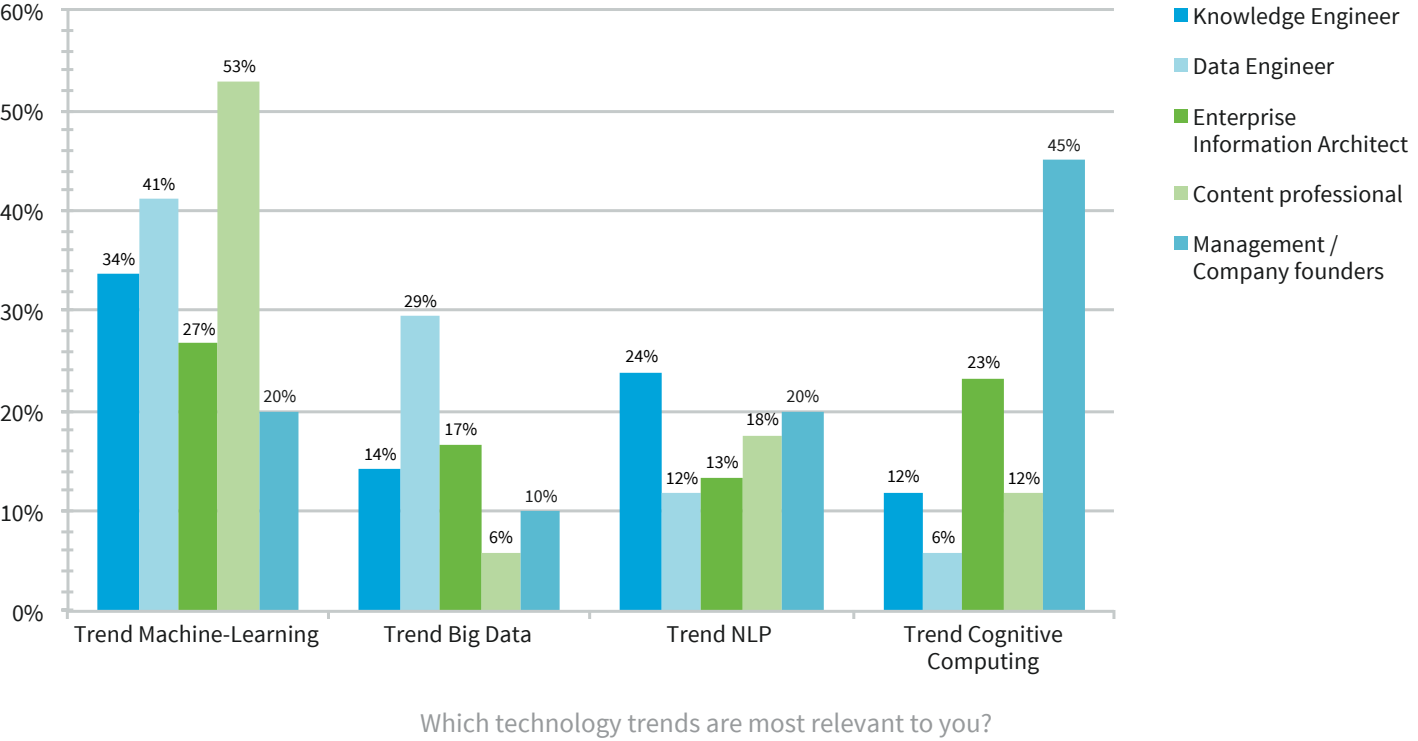
<style>
.page{position:relative;width:1418px;height:741px;background:#fff}
.page>*{position:absolute;margin:0;border:0;box-sizing:border-box;transform-origin:0 0}
.t1{font:27px "Source Sans Pro";color:#979a9c}
.t2{font:24px/50.4px "Source Sans Pro";color:#191b1b}
.t3{font:18px "Source Sans Pro";color:#000}
.t4{font:18px "Source Sans Pro";color:#191b1b}
</style>
<div class="page">
<hr style="left:67px;top:509px;width:1046px;height:3px;background:#c5caca">
<hr style="left:67px;top:410px;width:1046px;height:3px;background:#c5caca">
<hr style="left:67px;top:308px;width:1046px;height:3px;background:#c5caca">
<hr style="left:67px;top:209px;width:1046px;height:3px;background:#c5caca">
<hr style="left:67px;top:110px;width:1046px;height:3px;background:#c5caca">
<hr style="left:67px;top:8px;width:1046px;height:3px;background:#c5caca">
<svg style="left:97px;top:274px;width:42px;height:335px;background:#06a6db"></svg>
<svg style="left:139px;top:199px;width:78px;height:410px;fill:#9ed7e5"></svg>
<div style="left:178px;top:343px;width:39px;height:266px;background:#6cb743"></div>
<div style="left:217px;top:82px;width:43px;height:527px;background:#b7d8a0"></div>
<svg style="left:259px;top:160px;width:825px;height:449px"></svg>
<hr style="left:66px;top:10px;width:3px;height:601px;background:#c5caca">
<svg style="left:61px;top:590px;width:12px;height:3px"></svg>
<svg style="left:61px;top:569px;width:12px;height:3px"></svg>
<svg style="left:61px;top:548px;width:12px;height:3px"></svg>
<svg style="left:61px;top:530px;width:12px;height:3px"></svg>
<svg style="left:61px;top:488px;width:12px;height:3px"></svg>
<svg style="left:61px;top:470px;width:12px;height:3px"></svg>
<svg style="left:61px;top:449px;width:12px;height:3px"></svg>
<svg style="left:61px;top:428px;width:12px;height:3px"></svg>
<svg style="left:61px;top:389px;width:12px;height:3px"></svg>
<svg style="left:61px;top:368px;width:12px;height:3px"></svg>
<svg style="left:61px;top:350px;width:12px;height:3px"></svg>
<svg style="left:61px;top:329px;width:12px;height:3px"></svg>
<svg style="left:61px;top:290px;width:12px;height:3px"></svg>
<svg style="left:61px;top:269px;width:12px;height:3px"></svg>
<svg style="left:61px;top:248px;width:12px;height:3px"></svg>
<svg style="left:61px;top:230px;width:12px;height:3px"></svg>
<svg style="left:61px;top:188px;width:12px;height:3px"></svg>
<svg style="left:61px;top:170px;width:12px;height:3px"></svg>
<svg style="left:61px;top:149px;width:12px;height:3px"></svg>
<svg style="left:61px;top:128px;width:12px;height:3px"></svg>
<svg style="left:61px;top:89px;width:12px;height:3px"></svg>
<svg style="left:61px;top:68px;width:12px;height:3px"></svg>
<svg style="left:61px;top:50px;width:12px;height:3px"></svg>
<svg style="left:61px;top:29px;width:12px;height:3px"></svg>
<svg style="left:61px;top:509px;width:5px;height:3px"></svg>
<svg style="left:61px;top:410px;width:5px;height:3px"></svg>
<svg style="left:61px;top:308px;width:5px;height:3px"></svg>
<svg style="left:61px;top:209px;width:5px;height:3px"></svg>
<svg style="left:61px;top:110px;width:5px;height:3px"></svg>
<svg style="left:61px;top:8px;width:6px;height:3px"></svg>
<hr style="left:68px;top:609px;width:1045px;height:3px;background:#c5caca">
<svg style="left:61px;top:608px;width:12px;height:11px"></svg>
<svg style="left:327px;top:612px;width:3px;height:7px"></svg>
<svg style="left:588px;top:612px;width:3px;height:7px"></svg>
<svg style="left:852px;top:612px;width:3px;height:7px"></svg>
<svg style="left:1112px;top:610px;width:3px;height:9px"></svg>
<div style="left:1173px;top:8px;width:14px;height:14px;background:#00a4db"></div>
<div style="left:1173px;top:59px;width:14px;height:13px;background:#9ed7e5"></div>
<div style="left:1173px;top:109px;width:14px;height:13px;background:#6cb743"></div>
<div style="left:1173px;top:186px;width:14px;height:14px;background:#b7d8a0"></div>
<div style="left:1173px;top:236px;width:14px;height:14px;background:#59bad1"></div>
<p class="t2" style="left:0;top:-13px;width:45px">60%</p>
<p class="t2" style="left:0;top:87px;width:45px">50%</p>
<p class="t2" style="left:0;top:187px;width:45px">40%</p>
<p class="t2" style="left:0;top:287px;width:45px">30%</p>
<p class="t2" style="left:0;top:388px;width:45px">20%</p>
<p class="t2" style="left:0;top:488px;width:45px">10%</p>
<p class="t2" style="left:12px;top:588px;width:33px">0%</p>
<p class="t3" style="left:223px;top:55px;width:34px">53%</p>
<p class="t3" style="left:143px;top:172px;width:34px">41%</p>
<p class="t3" style="left:102px;top:247px;width:34px">34%</p>
<p class="t3" style="left:183px;top:318px;width:34px">27%</p>
<p class="t4" style="left:263px;top:384px;width:34px">20%</p>
<p class="t3" style="left:404px;top:290px;width:34px">29%</p>
<p class="t3" style="left:364px;top:443px;width:34px">14%</p>
<p class="t3" style="left:444px;top:418px;width:34px">17%</p>
<p class="t3" style="left:489px;top:526px;width:25px">6%</p>
<p class="t4" style="left:525px;top:484px;width:34px">10%</p>
<p class="t3" style="left:625px;top:345px;width:34px">24%</p>
<p class="t3" style="left:746px;top:408px;width:34px">18%</p>
<p class="t4" style="left:786px;top:384px;width:34px">20%</p>
<p class="t3" style="left:665px;top:467px;width:34px">12%</p>
<p class="t3" style="left:706px;top:451px;width:34px">13%</p>
<p class="t4" style="left:1047px;top:134px;width:34px">45%</p>
<p class="t3" style="left:967px;top:351px;width:34px">23%</p>
<p class="t3" style="left:886px;top:465px;width:34px">12%</p>
<p class="t3" style="left:931px;top:526px;width:25px">6%</p>
<p class="t3" style="left:1007px;top:467px;width:34px">12%</p>
<p class="t2" style="left:74px;top:609px;width:246px">Trend Machine-Learning</p>
<p class="t2" style="left:383px;top:609px;width:150px">Trend Big Data</p>
<p class="t2" style="left:666px;top:609px;width:107px">Trend NLP</p>
<p class="t2" style="left:903px;top:621px;width:161px;line-height:27px;text-align:center">Trend Cognitive<br>Computing</p>
<p class="t1" style="left:420px;top:706px;width:573px">Which technology trends are most relevant to you?</p>
<p class="t2" style="left:1192px;top:-9px;width:208px">Knowledge Engineer<br>Data Engineer<br>Enterprise</p>
<p class="t2" style="left:1192px;top:119px;width:217px">Information Architect<br>Content professional<br>Management /</p>
<p class="t2" style="left:1192px;top:246px;width:193px">Company founders</p>
</div>
